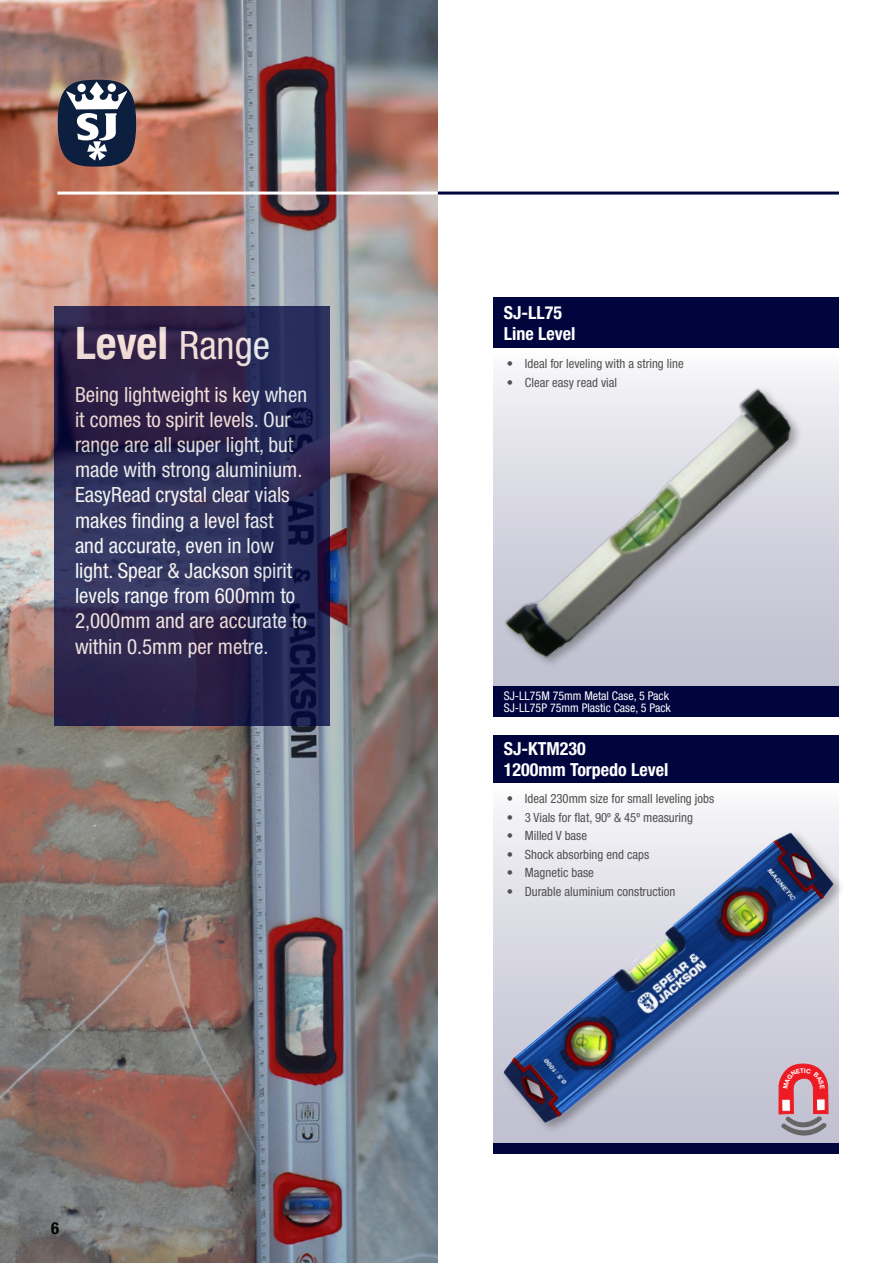
<style>
.page{position:relative;width:893px;height:1263px;background:#fff}
.page>*{position:absolute;margin:0;border:0;box-sizing:border-box;transform-origin:0 0}
.t1{font:700 condensed 45px "Helvetica Neue LT Std";color:#fff}
.t2{font:condensed 21px/25.2px "Helvetica Neue LT Std";color:#fff}
.t3{font:700 condensed 18px/21px "Helvetica Neue LT Std";color:#fff}
.t4{font:700 condensed 16.5px "Helvetica Neue LT Std";color:#000}
.t5{font:condensed 12.75px "Helvetica Neue LT Std";color:#515151}
.t6{font:condensed 12px/12px "Helvetica Neue LT Std";color:#fff}
.s1{font-weight:400;font-size:39px}
</style>
<div class="page">
<hr style="left:54px;top:192px;width:785px;height:3px;background:#00053e">
<img style="left:0;top:0;width:437px;height:1263px">
<svg style="left:54px;top:306px;width:276px;height:420px;background:#2a2751"></svg>
<div style="left:493px;top:1143px;width:346px;height:10px;background:#00053e"></div>
<div style="left:493px;top:298px;width:346px;height:51px;background:#00053e"></div>
<div style="left:493px;top:735px;width:346px;height:49px;background:#00053e"></div>
<svg style="left:493px;top:811px;width:346px;height:332px"></svg>
<div style="left:493px;top:349px;width:346px;height:337px;background:linear-gradient(to bottom,#f6f6f8,#bbbbcd)"></div>
<div style="left:493px;top:686px;width:346px;height:30px;background:#00053e"></div>
<hr style="left:57px;top:192px;width:380px;height:3px;background:#fff">
<img style="left:493px;top:373px;width:330px;height:313px">
<img style="left:493px;top:815px;width:348px;height:325px">
<div style="left:57px;top:80px;width:79px;height:87px;background:#0c1f3f;border-radius:50%"></div>
<svg style="left:66px;top:82px;width:61px;height:78px"></svg>
<svg style="left:779px;top:1063px;width:49px;height:77px;background:#cb7b86"></svg>
<h1 class="t1" style="left:75px;top:316px;width:197px">Level <span class="s1">Range</span></h1>
<p class="t2" style="left:75px;top:381px;width:234px">Being lightweight is key when it comes to spirit levels. Our range are all super light, but made with strong aluminium.<br>EasyRead crystal clear vials makes finding a level fast and accurate, even in low light. Spear &amp; Jackson spirit levels range from 600mm to<br>2,000mm and are accurate to within 0.5mm per metre.</p>
<p class="t4" style="left:51px;top:1218px;width:9px">6</p>
<p class="t3" style="left:504px;top:302px;width:73px">SJ-LL75<br>Line Level</p>
<p class="t5" style="left:507px;top:356px;width:178px">• Ideal for leveling with a string line</p>
<p class="t5" style="left:507px;top:375px;width:112px">• Clear easy read vial</p>
<p class="t6" style="left:504px;top:689px;width:168px">SJ-LL75M 75mm Metal Case, 5 Pack<br>SJ-LL75P 75mm Plastic Case, 5 Pack</p>
<p class="t3" style="left:504px;top:738px;width:166px">SJ-KTM230<br>1200mm Torpedo Level</p>
<p class="t5" style="left:507px;top:791px;width:209px">• Ideal 230mm size for small leveling jobs</p>
<p class="t5" style="left:507px;top:810px;width:188px">• 3 Vials for flat, 90º &amp; 45º measuring</p>
<p class="t5" style="left:507px;top:828px;width:82px">• Milled V base</p>
<p class="t5" style="left:507px;top:847px;width:144px">• Shock absorbing end caps</p>
<p class="t5" style="left:507px;top:865px;width:89px">• Magnetic base</p>
<p class="t5" style="left:507px;top:884px;width:170px">• Durable aluminium construction</p>
</div>
